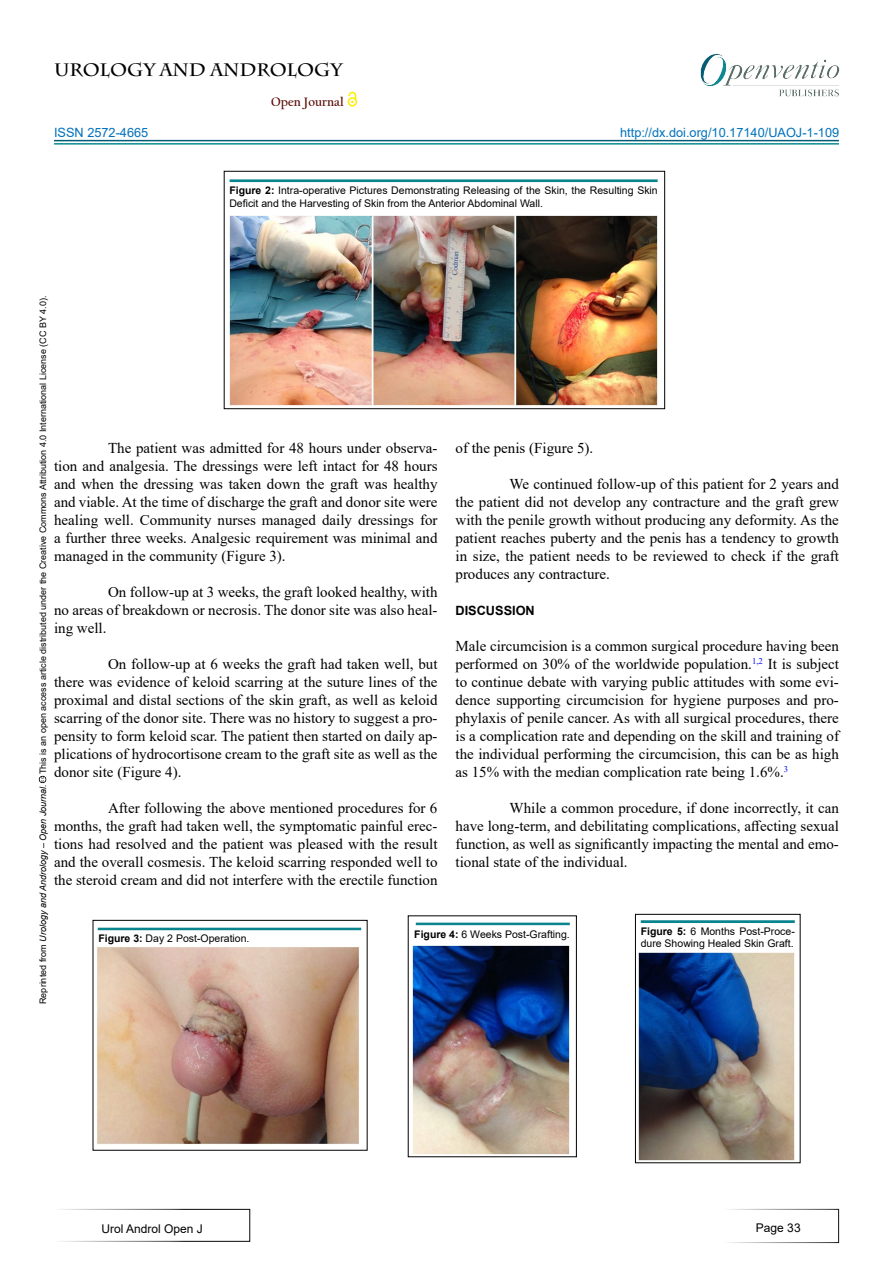
<style>
.page{position:relative;width:893px;height:1263px;background:#fff}
.page>*{position:absolute;margin:0;border:0;box-sizing:border-box;transform-origin:0 0}
.t1{font:700 18px "Charlemagne Std";color:#000}
.t2{font:15px/18px "Times New Roman";color:#000;text-align:justify}
.t3{font:12.75px "Arial";color:#0072bc}
.t4{font:12.75px "Arial";color:#0071bc}
.t5{font:700 12.75px "Californian FB";color:#580b05}
.t6{font:700 12.75px "Arial";color:#000}
.t7{font:12px "Arial";color:#000}
.t8{font:10.5px/12.6px "Arial";color:#000}
.t9{font:9px "Arial";color:#000}
.s1{font-weight:700}
.s2{font-style:italic}
</style>
<div class="page">
<hr style="left:54px;top:140px;width:785px;height:1px;background:#015d75">
<hr style="left:54px;top:143px;width:785px;height:2px;background:#0a8b93">
<svg style="left:348px;top:97px;width:9px;height:10px"></svg>
<svg style="left:348px;top:91px;width:8px;height:14px"></svg>
<img style="left:700px;top:53px;width:140px;height:44px">
<div style="left:54px;top:1209px;width:196px;height:33px;border:1px solid #fff"></div>
<div style="left:723px;top:1209px;width:116px;height:34px;border:1px solid #fff"></div>
<div style="left:408px;top:916px;width:169px;height:241px;border:1px solid #000"></div>
<div style="left:635px;top:914px;width:165px;height:249px;border:1px solid #000"></div>
<img style="left:229px;top:216px;width:429px;height:189px">
<img style="left:96px;top:947px;width:264px;height:198px">
<img style="left:413px;top:946px;width:157px;height:208px">
<img style="left:638px;top:952px;width:157px;height:209px">
<div style="left:217px;top:168px;width:452px;height:15px;background:#f6f1f3;opacity:.75"></div>
<div style="left:224px;top:171px;width:441px;height:238px;border:1px solid #000"></div>
<div style="left:84px;top:916px;width:291px;height:15px;background:#f6f1f3;opacity:.75"></div>
<div style="left:402px;top:911px;width:182px;height:15px;background:#f6f1f3;opacity:.75"></div>
<div style="left:627px;top:909px;width:182px;height:15px;background:#f6f1f3;opacity:.75"></div>
<p class="t1" style="left:54px;top:59px;width:290px">UROLOGY AND ANDROLOGY</p>
<p class="t5" style="left:271px;top:94px;width:74px">Open Journal</p>
<p class="t4" style="left:54px;top:124px;width:96px">ISSN 2572-4665</p>
<p class="t3" style="left:620px;top:124px;width:221px">http://dx.doi.org/10.17140/UAOJ-1-109</p>
<p class="t8" style="left:229px;top:184px;width:430px"><span class="s1">Figure 2:</span> Intra-operative Pictures Demonstrating Releasing of the Skin, the Resulting Skin<br>Deficit and the Harvesting of Skin from the Anterior Abdominal Wall.</p>
<p class="t9" style="left:37px;top:1004px;width:710px;rotate:-90deg">Reprinted from <span class="s2">Urology and Andrology – Open Journal.</span> <sup>cc</sup> This is an open access article distributed under the Creative Commons Attribution 4.0 International License (CC BY 4.0).</p>
<p class="t2" style="left:54px;top:438px;width:385px;text-indent:54px">The patient was admitted for 48 hours under observa&shy;tion and analgesia. The dressings were left intact for 48 hours and when the dressing was taken down the graft was healthy and viable. At the time of discharge the graft and donor site were healing well. Community nurses managed daily dressings for a further three weeks. Analgesic requirement was minimal and managed in the community (Figure 3).</p>
<p class="t2" style="left:54px;top:582px;width:385px;text-indent:54px">On follow-up at 3 weeks, the graft looked healthy, with no areas of breakdown or necrosis. The donor site was also heal&shy;ing well.</p>
<p class="t2" style="left:54px;top:654px;width:385px;text-indent:54px">On follow-up at 6 weeks the graft had taken well, but there was evidence of keloid scarring at the suture lines of the proximal and distal sections of the skin graft, as well as keloid scarring of the donor site. There was no history to suggest a pro&shy;pensity to form keloid scar. The patient then started on daily ap&shy;plications of hydrocortisone cream to the graft site as well as the donor site (Figure 4).</p>
<p class="t2" style="left:54px;top:798px;width:385px;text-indent:54px">After following the above mentioned procedures for 6 months, the graft had taken well, the symptomatic painful erec&shy;tions had resolved and the patient was pleased with the result and the overall cosmesis. The keloid scarring responded well to the steroid cream and did not interfere with the erectile function</p>
<p class="t2" style="left:455px;top:438px;width:139px">of the penis (Figure 5).</p>
<p class="t2" style="left:455px;top:474px;width:385px;text-indent:54px">We continued follow-up of this patient for 2 years and the patient did not develop any contracture and the graft grew with the penile growth without producing any deformity. As the patient reaches puberty and the penis has a tendency to growth in size, the patient needs to be reviewed to check if the graft produces any contracture.</p>
<p class="t6" style="left:455px;top:601px;width:81px">DISCUSSION</p>
<p class="t2" style="left:455px;top:636px;width:385px">Male circumcision is a common surgical procedure having been performed on 30% of the worldwide population.<sup>1,2</sup> It is subject to continue debate with varying public attitudes with some evi&shy;dence supporting circumcision for hygiene purposes and pro&shy;phylaxis of penile cancer. As with all surgical procedures, there is a complication rate and depending on the skill and training of the individual performing the circumcision, this can be as high as 15% with the median complication rate being 1.6%.<sup>3</sup></p>
<p class="t2" style="left:455px;top:798px;width:385px;text-indent:54px">While a common procedure, if done incorrectly, it can have long-term, and debilitating complications, affecting sexual function, as well as significantly impacting the mental and emo&shy;tional state of the individual.</p>
<p class="t8" style="left:98px;top:932px;width:153px"><span class="s1">Figure 3:</span> Day 2 Post-Operation.</p>
<p class="t8" style="left:414px;top:928px;width:157px"><span class="s1">Figure 4:</span> 6 Weeks Post-Grafting.</p>
<p class="t8" style="left:641px;top:924px;width:156px"><span class="s1">Figure 5:</span> 6 Months Post-Proce&shy;dure Showing Healed Skin Graft.</p>
<p class="t7" style="left:101px;top:1220px;width:103px">Urol Androl Open J</p>
<p class="t7" style="left:756px;top:1219px;width:46px">Page 33</p>
</div>
